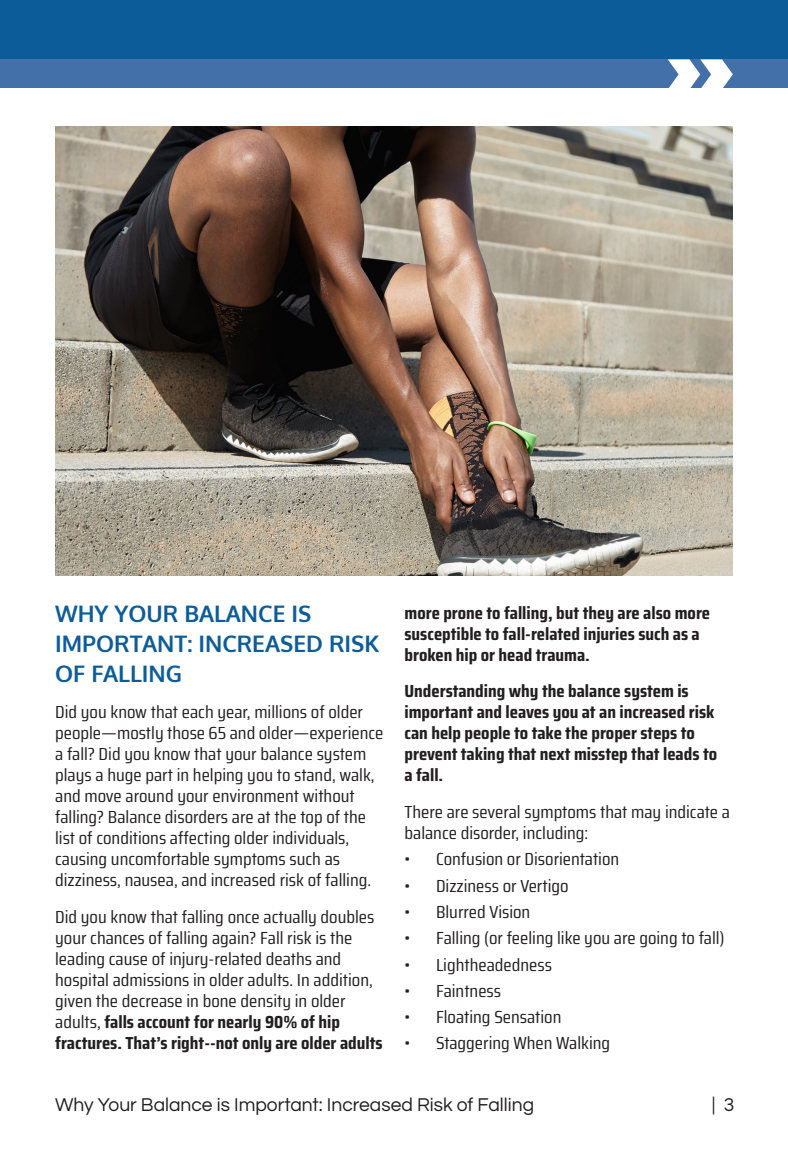
<style>
.page{position:relative;width:788px;height:1166px;background:#fff}
.page>*{position:absolute;margin:0;border:0;box-sizing:border-box;transform-origin:0 0}
.big_head{font:700 22.75px/29.8px "Oxygen";color:#0d5c9a}
.t1{font:19.25px "Questrial";color:#231f20}
.body{font:17.5px/21px "Saira Condensed";color:#231f20;scale:1.1 1}
.body-2{font:700 17.5px/21px "Saira Condensed";color:#231f20;scale:1.1 1}
.s1{font-weight:700}
</style>
<div class="page">
<div style="left:0;top:0;width:788px;height:61px;background:#0d5c9a"></div>
<div style="left:0;top:59px;width:788px;height:29px;background:#4370a9"></div>
<svg style="left:668px;top:59px;width:64px;height:29px"></svg>
<img style="left:55px;top:126px;width:677px;height:449px">
<p class="big_head" style="left:55px;top:599px;width:326px">WHY YOUR BALANCE IS<br>IMPORTANT: INCREASED RISK<br>OF FALLING</p>
<p class="body" style="left:55px;top:701px;width:300px">Did you know that each year, millions of older people—mostly those 65 and older—experience a fall? Did you know that your balance system plays a huge part in helping you to stand, walk, and move around your environment without falling? Balance disorders are at the top of the list of conditions affecting older individuals, causing uncomfortable symptoms such as dizziness, nausea, and increased risk of falling.</p>
<p class="body" style="left:55px;top:906px;width:299px">Did you know that falling once actually doubles your chances of falling again? Fall risk is the leading cause of injury-related deaths and hospital admissions in older adults. In addition, given the decrease in bone density in older adults, <span class="s1">falls account for nearly 90% of hip fractures. That’s right--not only are older adults</span></p>
<p class="body-2" style="left:404px;top:602px;width:279px">more prone to falling, but they are also more susceptible to fall-related injuries such as a broken hip or head trauma.</p>
<p class="body-2" style="left:404px;top:680px;width:286px">Understanding why the balance system is important and leaves you at an increased risk can help people to take the proper steps to prevent taking that next misstep that leads to a fall.</p>
<p class="body" style="left:404px;top:801px;width:297px">There are several symptoms that may indicate a balance disorder, including:</p>
<p class="body" style="left:404px;top:848px;width:197px">• Confusion or Disorientation</p>
<p class="body" style="left:404px;top:874px;width:151px">• Dizziness or Vertigo</p>
<p class="body" style="left:404px;top:901px;width:116px">• Blurred Vision</p>
<p class="body" style="left:404px;top:927px;width:292px">• Falling (or feeling like you are going to fall)</p>
<p class="body" style="left:404px;top:953px;width:135px">• Lightheadedness</p>
<p class="body" style="left:404px;top:979px;width:89px">• Faintness</p>
<p class="body" style="left:404px;top:1006px;width:144px">• Floating Sensation</p>
<p class="body" style="left:404px;top:1032px;width:188px">• Staggering When Walking</p>
<p class="t1" style="left:55px;top:1095px;width:480px">Why Your Balance is Important: Increased Risk of Falling</p>
<p class="t1" style="left:711px;top:1095px;width:24px">| 3</p>
</div>
